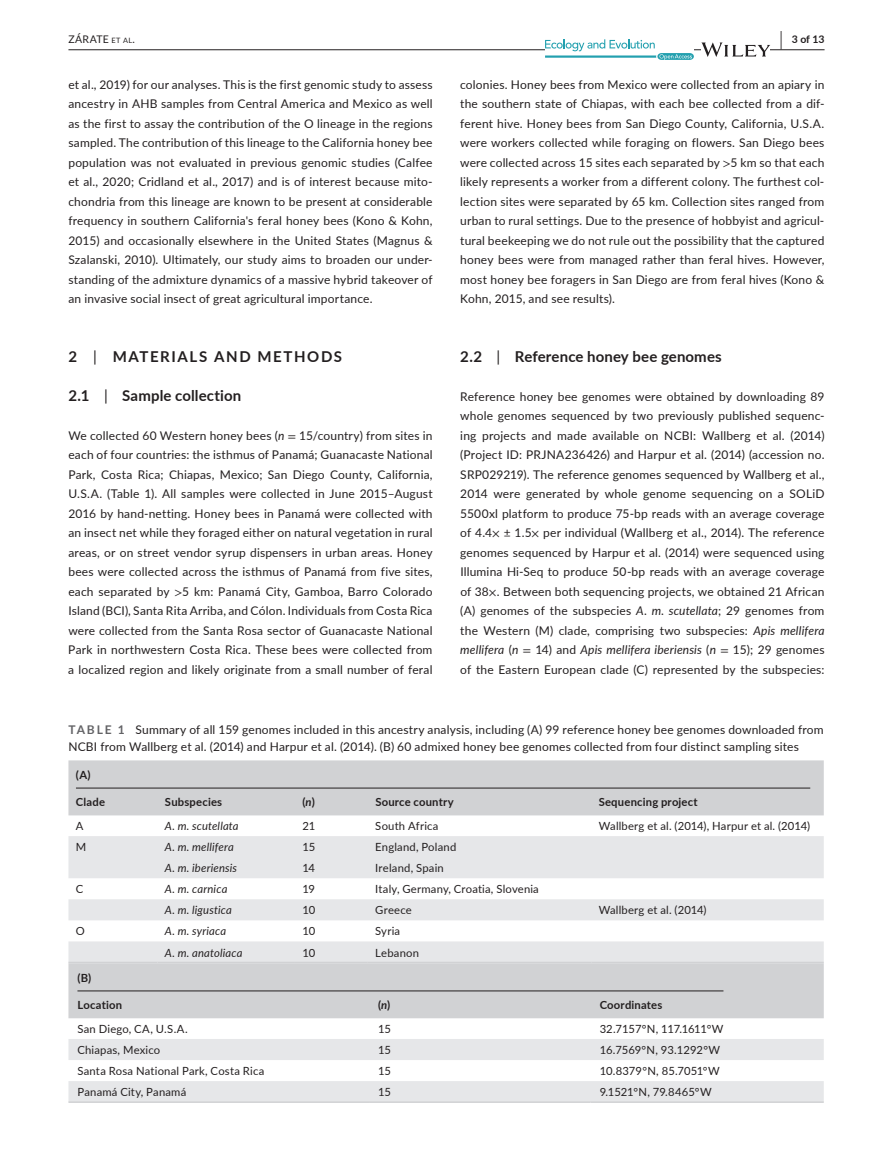
<style>
.page{position:relative;width:893px;height:1174px;background:#fff}
.page>*{position:absolute;margin:0;border:0;box-sizing:border-box;transform-origin:0 0}
.t1{font:700 15px "Lato";letter-spacing:.01em;color:#231f20}
.t2{font:700 15px "Lato";letter-spacing:.11em;color:#231f20}
.t3{font:12px/19.5px "Lato";letter-spacing:.015em;color:#231f20;text-align:justify}
.t4{font:11.25px "Lato";letter-spacing:.015em;color:#231f20}
.t5{font:italic 11.25px "Lato";letter-spacing:.015em;color:#231f20}
.t6{font:700 11.25px "Lato";letter-spacing:.02em;color:#231f20}
.t7{font:11.25px "Lato";letter-spacing:-.015em;color:#231f20}
.t8{font:10.5px "Lato";color:#231f20}
.t9{font:700 10.5px "Lato";color:#231f20}
.s1{font-style:inherit}
.s2{font-size:7.35px}
.s3{font-size:19.5px}
.s4{font-family:"STIX"}
.s5{font-weight:400}
.s6{font-style:italic}
.s7{font-weight:700;color:#636366}
</style>
<div class="page">
<hr style="left:68px;top:49px;width:756px;height:1px;background:#231f20">
<svg style="left:545px;top:39px;width:149px;height:21px"></svg>
<svg style="left:701px;top:42px;width:69px;height:15px"></svg>
<div style="left:68px;top:760px;width:756px;height:55px;background:#d1d2d4"></div>
<svg style="left:68px;top:836px;width:756px;height:125px;fill:#e6e7e9"></svg>
<hr style="left:68px;top:961px;width:89px;height:2px;background:#d1d2d4">
<hr style="left:157px;top:961px;width:138px;height:2px;background:#d1d2d4">
<hr style="left:295px;top:961px;width:73px;height:2px;background:#d1d2d4">
<hr style="left:368px;top:961px;width:223px;height:2px;background:#d1d2d4">
<hr style="left:591px;top:961px;width:233px;height:2px;background:#d1d2d4">
<hr style="left:76px;top:787px;width:734px;height:1px;background:#231f20">
<div style="left:68px;top:963px;width:756px;height:55px;background:#d1d2d4"></div>
<svg style="left:68px;top:1039px;width:756px;height:62px;fill:#e6e7e9"></svg>
<hr style="left:68px;top:1101px;width:301px;height:1px;background:#d1d2d4">
<hr style="left:369px;top:1101px;width:222px;height:1px;background:#d1d2d4">
<hr style="left:591px;top:1101px;width:233px;height:1px;background:#d1d2d4">
<hr style="left:77px;top:990px;width:646px;height:1px;background:#231f20">
<p class="t8" style="left:68px;top:31px;width:68px">Z<span class="s1">Á</span>RATE <span class="s2">et al</span>.</p>
<p class="t9" style="left:780px;top:31px;width:46px"><span class="s3">|</span> 3 of 13</p>
<p class="t3" style="left:68px;top:74px;width:366px">et al., 2019) for our analyses. This is the first genomic study to assess ancestry in AHB samples from Central America and Mexico as well as the first to assay the contribution of the O lineage in the regions sampled. The contribution of this lineage to the California honey bee population was not evaluated in previous genomic studies (Calfee et al., 2020; Cridland et al., 2017) and is of interest because mito&shy;chondria from this lineage are known to be present at considerable frequency in southern California's feral honey bees (Kono &amp; Kohn, 2015) and occasionally elsewhere in the United States (Magnus &amp; Szalanski, 2010). Ultimately, our study aims to broaden our under&shy;standing of the admixture dynamics of a massive hybrid takeover of an invasive social insect of great agricultural importance.</p>
<p class="t3" style="left:460px;top:74px;width:366px">colonies. Honey bees from Mexico were collected from an apiary in the southern state of Chiapas, with each bee collected from a dif&shy;ferent hive. Honey bees from San Diego County, California, U.S.A. were workers collected while foraging on flowers. San Diego bees were collected across 15 sites each separated by <span class="s4">&gt;</span>5 km so that each likely represents a worker from a different colony. The furthest col&shy;lection sites were separated by 65 km. Collection sites ranged from urban to rural settings. Due to the presence of hobbyist and agricul&shy;tural beekeeping we do not rule out the possibility that the captured honey bees were from managed rather than feral hives. However, most honey bee foragers in San Diego are from feral hives (Kono &amp; Kohn, 2015, and see results).</p>
<p class="t2" style="left:68px;top:345px;width:275px">2 <span class="s5">|</span> MATERIALS AND METHODS</p>
<p class="t1" style="left:68px;top:384px;width:174px">2.1 <span class="s5">|</span> Sample collection</p>
<p class="t3" style="left:68px;top:425px;width:366px">We collected 60 Western honey bees (<span class="s6">n</span> <span class="s4">=</span> 15/country) from sites in each of four countries: the isthmus of Panamá; Guanacaste National Park, Costa Rica; Chiapas, Mexico; San Diego County, California, U.S.A. (Table 1). All samples were collected in June 2015–August 2016 by hand-netting. Honey bees in Panamá were collected with an insect net while they foraged either on natural vegetation in rural areas, or on street vendor syrup dispensers in urban areas. Honey bees were collected across the isthmus of Panamá from five sites, each separated by <span class="s4">&gt;</span>5 km: Panamá City, Gamboa, Barro Colorado Island (BCI), Santa Rita Arriba, and Cólon. Individuals from Costa Rica were collected from the Santa Rosa sector of Guanacaste National Park in northwestern Costa Rica. These bees were collected from a localized region and likely originate from a small number of feral</p>
<p class="t1" style="left:460px;top:345px;width:263px">2.2 <span class="s5">|</span> Reference honey bee genomes</p>
<p class="t3" style="left:460px;top:386px;width:366px">Reference honey bee genomes were obtained by downloading 89 whole genomes sequenced by two previously published sequenc&shy;ing projects and made available on NCBI: Wallberg et al. (2014) (Project ID: PRJNA236426) and Harpur et al. (2014) (accession no.<br>SRP029219). The reference genomes sequenced by Wallberg et al., 2014 were generated by whole genome sequencing on a SOLiD 5500xl platform to produce 75-bp reads with an average coverage of 4.4<span class="s4">×</span> ± 1.5<span class="s4">×</span> per individual (Wallberg et al., 2014). The reference genomes sequenced by Harpur et al. (2014) were sequenced using Illumina Hi-Seq to produce 50-bp reads with an average coverage of 38<span class="s4">×</span>. Between both sequencing projects, we obtained 21 African (A) genomes of the subspecies <span class="s6">A. m. scutellata</span>; 29 genomes from the Western (M) clade, comprising two subspecies: <span class="s6">Apis mellifera mellifera</span> (<span class="s6">n</span> <span class="s4">=</span> 14) and <span class="s6">Apis mellifera iberiensis</span> (<span class="s6">n</span> <span class="s4">=</span> 15); 29 genomes of the Eastern European clade (C) represented by the subspecies:</p>
<p class="t3" style="left:68px;top:721px;width:757px;line-height:16.5px"><span class="s7">TABLE 1</span> Summary of all 159 genomes included in this ancestry analysis, including (A) 99 reference honey bee genomes downloaded from<br>NCBI from Wallberg et al. (2014) and Harpur et al. (2014). (B) 60 admixed honey bee genomes collected from four distinct sampling sites</p>
<p class="t6" style="left:76px;top:766px;width:16px">(A)</p>
<p class="t6" style="left:76px;top:794px;width:31px">Clade</p>
<p class="t6" style="left:165px;top:794px;width:59px">Subspecies</p>
<p class="t6" style="left:302px;top:794px;width:14px">(<span class="s6">n</span>)</p>
<p class="t6" style="left:375px;top:794px;width:80px">Source country</p>
<p class="t6" style="left:599px;top:794px;width:101px">Sequencing project</p>
<p class="t4" style="left:76px;top:818px;width:9px">A</p>
<p class="t5" style="left:165px;top:818px;width:75px">A. m. scutellata</p>
<p class="t4" style="left:302px;top:818px;width:14px">21</p>
<p class="t4" style="left:375px;top:818px;width:65px">South Africa</p>
<p class="t4" style="left:599px;top:818px;width:213px">Wallberg et al. (2014), Harpur et al. (2014)</p>
<p class="t4" style="left:76px;top:839px;width:12px">M</p>
<p class="t5" style="left:165px;top:839px;width:70px">A. m. mellifera</p>
<p class="t4" style="left:302px;top:839px;width:15px">15</p>
<p class="t4" style="left:375px;top:839px;width:82px">England, Poland</p>
<p class="t5" style="left:165px;top:860px;width:74px">A. m. iberiensis</p>
<p class="t4" style="left:302px;top:860px;width:14px">14</p>
<p class="t4" style="left:375px;top:860px;width:70px">Ireland, Spain</p>
<p class="t4" style="left:76px;top:881px;width:9px">C</p>
<p class="t5" style="left:165px;top:881px;width:64px">A. m. carnica</p>
<p class="t4" style="left:302px;top:881px;width:14px">19</p>
<p class="t4" style="left:375px;top:881px;width:165px">Italy, Germany, Croatia, Slovenia</p>
<p class="t5" style="left:165px;top:902px;width:69px">A. m. ligustica</p>
<p class="t4" style="left:302px;top:902px;width:14px">10</p>
<p class="t4" style="left:375px;top:902px;width:38px">Greece</p>
<p class="t4" style="left:599px;top:902px;width:109px">Wallberg et al. (2014)</p>
<p class="t4" style="left:76px;top:923px;width:10px">O</p>
<p class="t5" style="left:165px;top:923px;width:63px">A. m. syriaca</p>
<p class="t4" style="left:302px;top:923px;width:14px">10</p>
<p class="t4" style="left:375px;top:923px;width:26px">Syria</p>
<p class="t5" style="left:165px;top:944px;width:79px">A. m. anatoliaca</p>
<p class="t4" style="left:302px;top:944px;width:14px">10</p>
<p class="t4" style="left:375px;top:944px;width:45px">Lebanon</p>
<p class="t6" style="left:77px;top:969px;width:15px">(B)</p>
<p class="t6" style="left:77px;top:996px;width:46px">Location</p>
<p class="t6" style="left:378px;top:996px;width:14px">(<span class="s6">n</span>)</p>
<p class="t6" style="left:600px;top:996px;width:64px">Coordinates</p>
<p class="t4" style="left:77px;top:1020px;width:112px">San Diego, CA, U.S.A.</p>
<p class="t4" style="left:378px;top:1020px;width:15px">15</p>
<p class="t7" style="left:600px;top:1020px;width:125px">32.7157°N, 117.1611°W</p>
<p class="t4" style="left:77px;top:1042px;width:84px">Chiapas, Mexico</p>
<p class="t4" style="left:378px;top:1042px;width:15px">15</p>
<p class="t4" style="left:600px;top:1042px;width:122px">16.7569°N, 93.1292°W</p>
<p class="t4" style="left:77px;top:1063px;width:188px">Santa Rosa National Park, Costa Rica</p>
<p class="t4" style="left:378px;top:1063px;width:15px">15</p>
<p class="t4" style="left:600px;top:1063px;width:122px">10.8379°N, 85.7051°W</p>
<p class="t4" style="left:77px;top:1084px;width:110px">Panamá City, Panamá</p>
<p class="t4" style="left:378px;top:1084px;width:15px">15</p>
<p class="t4" style="left:600px;top:1084px;width:113px">9.1521°N, 79.8465°W</p>
</div>
